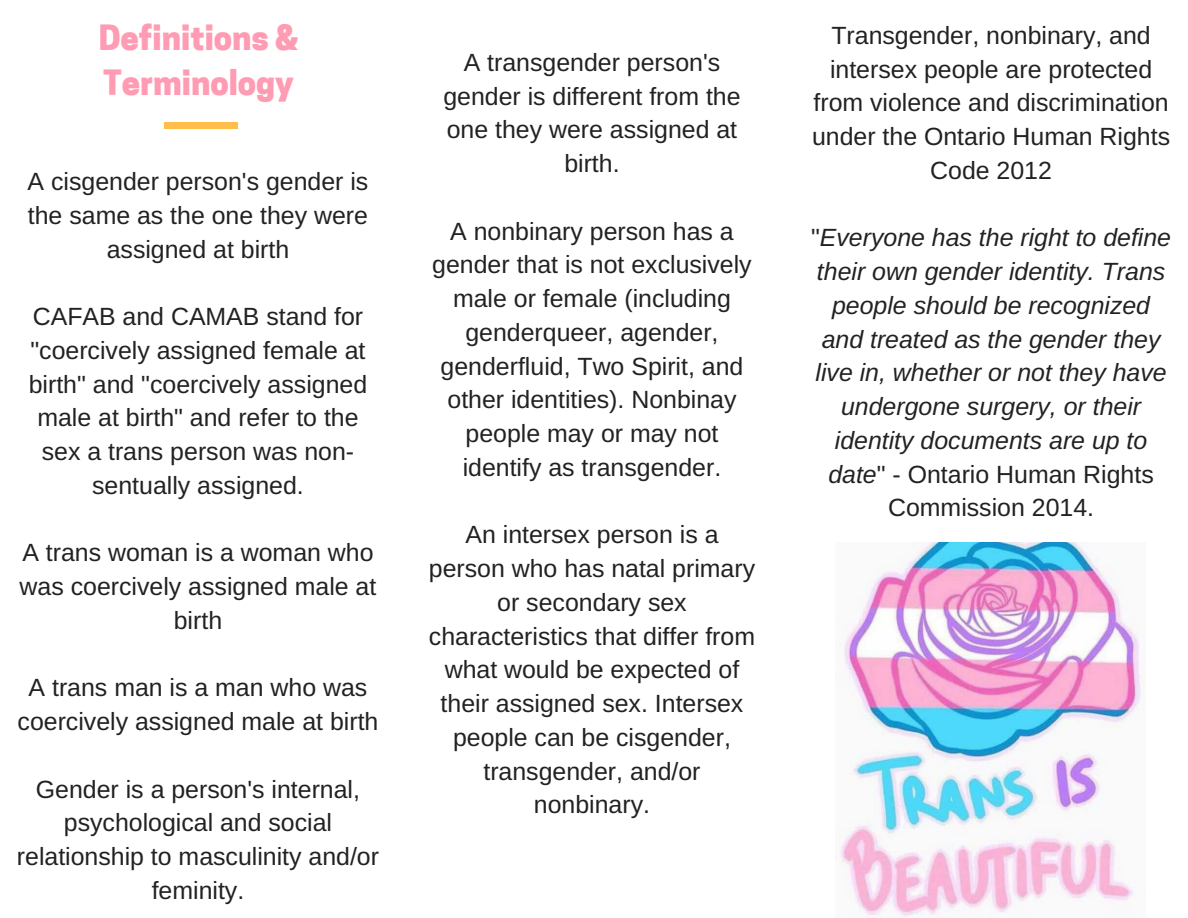
<style>
.page{position:relative;width:1188px;height:918px;background:#fff}
.page>*{position:absolute;margin:0;border:0;box-sizing:border-box;transform-origin:0 0}
.t1{font:800 32.7px/45px "Cooper Hewitt";color:#ff9cb3}
.t2{font:24.9px/33.8px "Arimo";color:#222;text-align:center}
.t3{font:italic 24.9px/33.8px "Arimo";color:#222;text-align:center}
.s1{font-style:normal}
</style>
<div class="page">
<div style="left:164px;top:123px;width:73px;height:6px;background:#ffbd4a"></div>
<img style="left:838px;top:542px;width:306px;height:375px">
<h1 class="t1" style="left:99px;top:19px;width:201px">Definitions &amp;<br>Terminology</h1>
<p class="t2" style="left:28px;top:165px;width:342px">A cisgender person's gender is the same as the one they were assigned at birth</p>
<p class="t2" style="left:29px;top:300px;width:340px">CAFAB and CAMAB stand for "coercively assigned female at birth" and "coercively assigned male at birth" and refer to the sex a trans person was non&shy;sentually assigned.</p>
<p class="t2" style="left:20px;top:536px;width:358px">A trans woman is a woman who was coercively assigned male at birth</p>
<p class="t2" style="left:18px;top:671px;width:362px">A trans man is a man who was coercively assigned male at birth</p>
<p class="t2" style="left:17px;top:772px;width:364px">Gender is a person's internal, psychological and social relationship to masculinity and/or feminity.</p>
<p class="t2" style="left:443px;top:45px;width:299px">A transgender person's gender is different from the one they were assigned at birth.</p>
<p class="t2" style="left:432px;top:214px;width:321px">A nonbinary person has a gender that is not exclusively male or female (including genderqueer, agender, genderfluid, Two Spirit, and other identities). Nonbinay people may or may not identify as transgender.</p>
<p class="t2" style="left:429px;top:518px;width:328px">An intersex person is a person who has natal primary or secondary sex characteristics that differ from what would be expected of their assigned sex. Intersex people can be cisgender, transgender, and/or nonbinary.</p>
<p class="t2" style="left:812px;top:18px;width:360px">Transgender, nonbinary, and intersex people are protected from violence and discrimination under the Ontario Human Rights<br>Code 2012</p>
<p class="t3" style="left:811px;top:221px;width:362px"><span class="s1">"</span>Everyone has the right to define their own gender identity. Trans people should be recognized and treated as the gender they live in, whether or not they have undergone surgery, or their identity documents are up to date<span class="s1">" - Ontario Human Rights<br>Commission 2014.</span></p>
</div>
